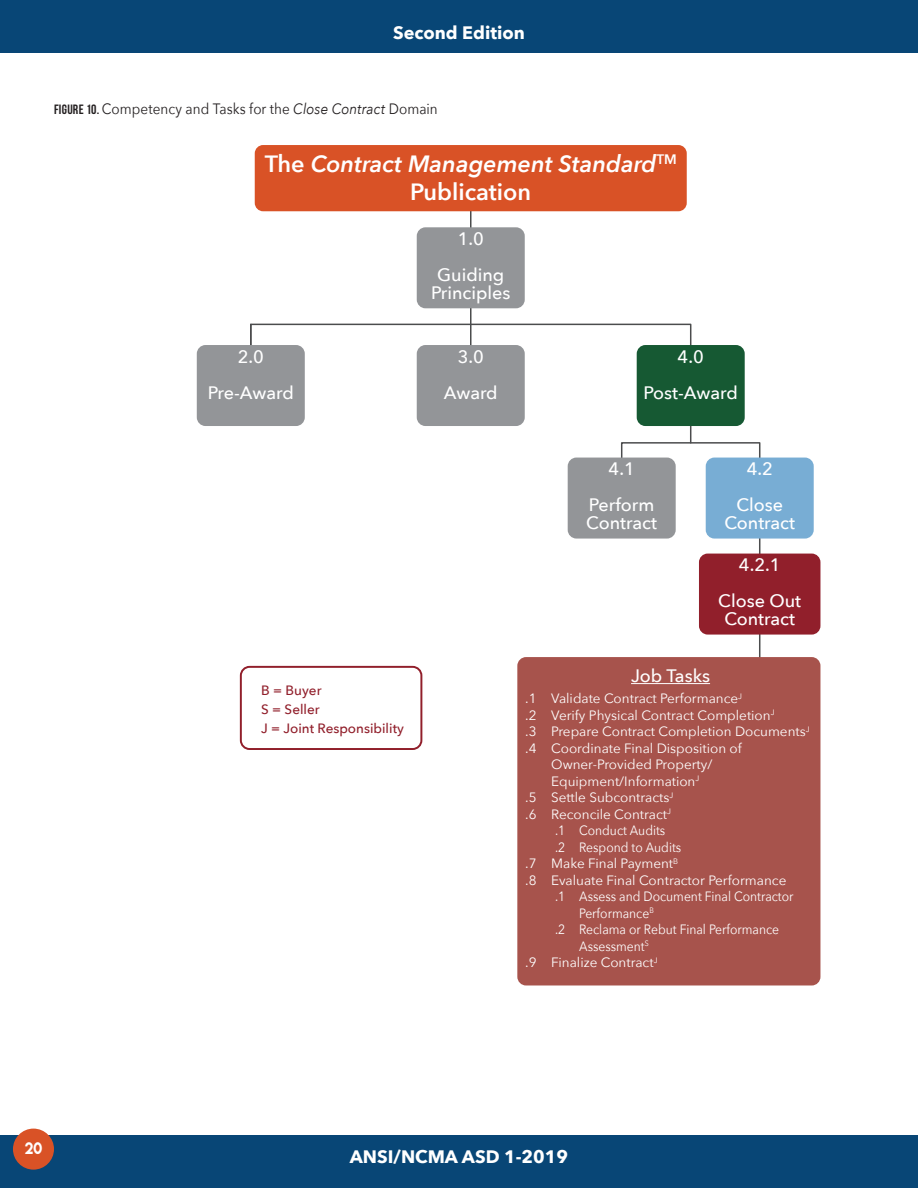
<style>
.page{position:relative;width:918px;height:1188px;background:#fff}
.page>*{position:absolute;margin:0;border:0;box-sizing:border-box;transform-origin:0 0}
.t1{font:italic 600 23.55px/28.2px "Avenir Next";color:#fff;text-align:center}
.t2{font:500 18px/36px "Avenir Next";color:#fff;text-align:center}
.t3{font:700 18px "Avenir Next";color:#fff}
.Text{font:15px "Avenir Next";letter-spacing:.005em;color:#231f20;scale:.9 1}
.t4{font:15px "Lemon Milk";color:#fff;scale:.9 1}
.t5{font:13.5px "Avenir Next";color:#fff}
.t6{font:13.5px "Avenir Next";color:#fff;scale:.9 1}
.t7{font:500 13.5px/19.2px "Avenir Next";color:#911f2b}
.s1{font-family:"Bebas Neue";font-weight:700;font-size:13.5px}
.s2{font-style:italic}
.s3{font-style:normal}
</style>
<div class="page">
<div style="left:0;top:0;width:918px;height:53px;background:#084676"></div>
<div style="left:0;top:1135px;width:918px;height:53px;background:#084676"></div>
<div style="left:13px;top:1129px;width:41px;height:41px;background:#d95226;border-radius:50%"></div>
<svg style="left:620px;top:441px;width:141px;height:216px"></svg>
<div style="left:699px;top:554px;width:121px;height:81px;background:#911f2b;border-radius:9px"></div>
<div style="left:568px;top:458px;width:108px;height:81px;background:#939598;border-radius:9px"></div>
<div style="left:706px;top:458px;width:108px;height:81px;background:#78add4;border-radius:9px"></div>
<div style="left:517px;top:657px;width:303px;height:328px;background:#a7534c;border-radius:9px"></div>
<hr style="left:631px;top:683px;width:79px;height:1px;background:#fff">
<hr style="left:470px;top:190px;width:2px;height:196px;background:#4b4c4d">
<hr style="left:690px;top:380px;width:1px;height:63px;background:#4b4c4d">
<svg style="left:250px;top:323px;width:442px;height:41px"></svg>
<div style="left:417px;top:227px;width:108px;height:81px;background:#939598;border-radius:9px"></div>
<div style="left:197px;top:345px;width:108px;height:81px;background:#939598;border-radius:9px"></div>
<div style="left:417px;top:345px;width:108px;height:81px;background:#939598;border-radius:9px"></div>
<div style="left:637px;top:345px;width:108px;height:81px;background:#165933;border-radius:9px"></div>
<div style="left:255px;top:145px;width:432px;height:66px;background:#d95226;border-radius:8px"></div>
<div style="left:240px;top:666px;width:182px;height:84px;border:2px solid #911f2b;border-radius:9px"></div>
<h2 class="t3" style="left:393px;top:17px;width:133px">Second Edition</h2>
<p class="Text" style="left:54px;top:96px;width:428px"><span class="s1">FIGURE 10.</span> Competency and Tasks for the <span class="s2">Close Contract</span> Domain</p>
<p class="t1" style="left:265px;top:149px;width:414px"><span class="s3">The</span> Contract Management Standard<sup>TM<br></sup><span class="s3">Publication</span></p>
<p class="t2" style="left:437px;top:220px;width:69px">1.0<br>Guiding</p>
<p class="t2" style="left:431px;top:274px;width:81px">Principles</p>
<p class="t2" style="left:208px;top:338px;width:88px">2.0<br>Pre-Award</p>
<p class="t2" style="left:444px;top:338px;width:55px">3.0<br>Award</p>
<p class="t2" style="left:644px;top:338px;width:96px">4.0<br>Post-Award</p>
<p class="t7" style="left:261px;top:680px;width:144px">B = Buyer<br>S = Seller<br>J = Joint Responsibility</p>
<p class="t2" style="left:589px;top:451px;width:67px">4.1<br>Perform</p>
<p class="t2" style="left:586px;top:505px;width:72px">Contract</p>
<p class="t2" style="left:736px;top:451px;width:48px">4.2<br>Close</p>
<p class="t2" style="left:724px;top:505px;width:72px">Contract</p>
<p class="t2" style="left:718px;top:547px;width:84px">4.2.1<br>Close Out</p>
<p class="t2" style="left:724px;top:601px;width:72px">Contract</p>
<p class="t2" style="left:631px;top:657px;width:81px">Job Tasks</p>
<p class="t5" style="left:525px;top:687px;width:218px">.1 Validate Contract Performance<sup>J</sup></p>
<p class="t5" style="left:525px;top:704px;width:251px">.2 Verify Physical Contract Completion<sup>J</sup></p>
<p class="t5" style="left:525px;top:720px;width:286px">.3 Prepare Contract Completion Documents<sup>J</sup></p>
<p class="t5" style="left:525px;top:737px;width:218px">.4 Coordinate Final Disposition of</p>
<p class="t5" style="left:551px;top:753px;width:163px">Owner-Provided Property/</p>
<p class="t5" style="left:551px;top:770px;width:150px">Equipment/Information<sup>J</sup></p>
<p class="t5" style="left:525px;top:786px;width:150px">.5 Settle Subcontracts<sup>J</sup></p>
<p class="t5" style="left:525px;top:803px;width:147px">.6 Reconcile Contract<sup>J</sup></p>
<p class="t6" style="left:555px;top:819px;width:124px">.1 Conduct Audits</p>
<p class="t6" style="left:555px;top:836px;width:142px">.2 Respond to Audits</p>
<p class="t5" style="left:525px;top:852px;width:155px">.7 Make Final Payment<sup>B</sup></p>
<p class="t5" style="left:525px;top:869px;width:263px">.8 Evaluate Final Contractor Performance</p>
<p class="t6" style="left:555px;top:885px;width:266px">.1 Assess and Document Final Contractor</p>
<p class="t6" style="left:579px;top:902px;width:84px">Performance<sup>B</sup></p>
<p class="t6" style="left:555px;top:918px;width:250px">.2 Reclama or Rebut Final Performance</p>
<p class="t6" style="left:579px;top:935px;width:79px">Assessment<sup>S</sup></p>
<p class="t5" style="left:525px;top:951px;width:134px">.9 Finalize Contract<sup>J</sup></p>
<p class="t4" style="left:25px;top:1138px;width:21px">20</p>
<h2 class="t3" style="left:350px;top:1141px;width:220px">ANSI/NCMA ASD 1-2019</h2>
</div>
